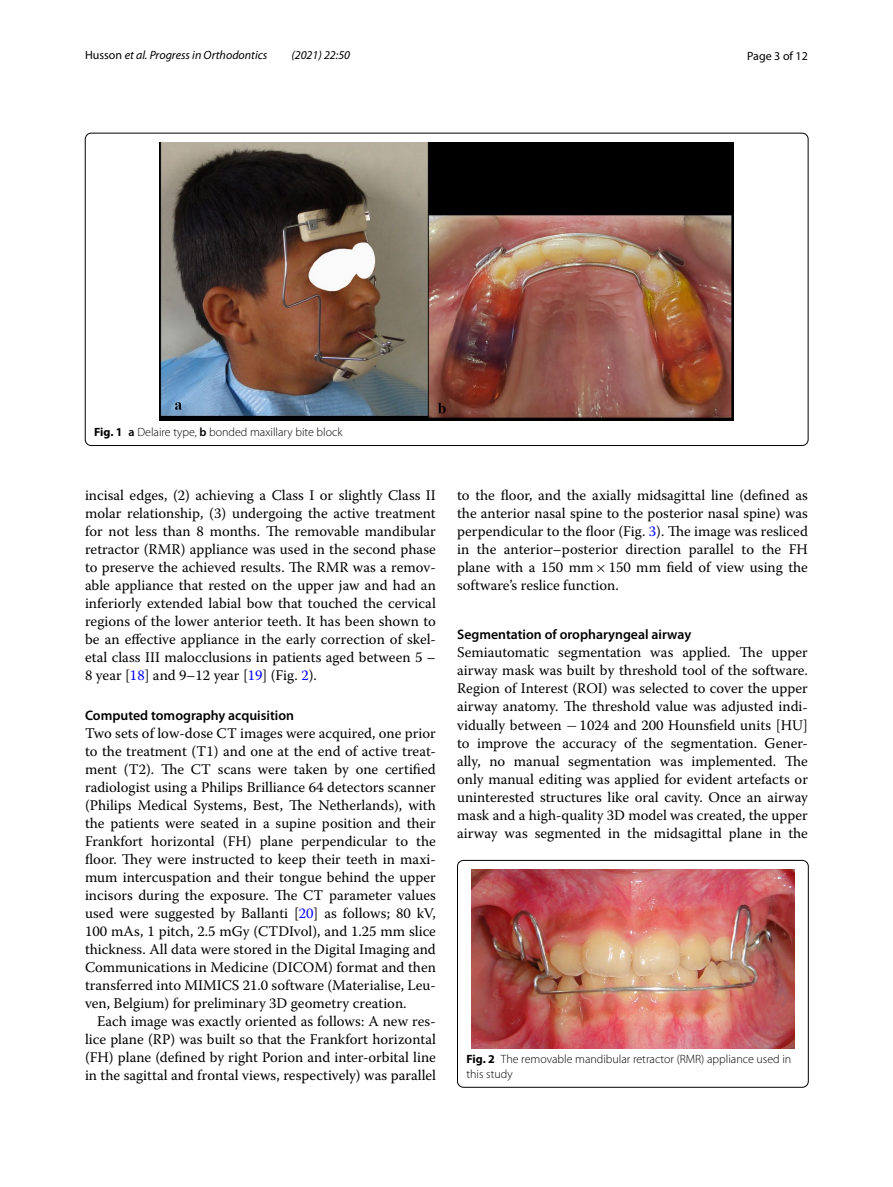
<style>
.page{position:relative;width:893px;height:1187px;background:#fff}
.page>*{position:absolute;margin:0;border:0;box-sizing:border-box;transform-origin:0 0}
.t1{font:14.7px/18px "Warnock Pro";color:#000;text-align:justify}
.t2{font:600 13.8px "Myriad Pro";color:#000}
.t3{font:300 12px/15px "Myriad Pro";color:#000}
.t4{font:italic 12px "Myriad Pro";color:#000}
.t5{font:12px "Myriad Pro";color:#000}
.s1{font-style:normal}
.s2{font-weight:700}
.s3{font-weight:600}
.s4{color:#00f}
.s5{font-family:"MTSY"}
</style>
<div class="page">
<img style="left:160px;top:142px;width:574px;height:278px">
<img style="left:471px;top:869px;width:323px;height:178px">
<div style="left:457px;top:860px;width:351px;height:227px;border:1px solid #000;border-radius:6px"></div>
<p class="t4" style="left:85px;top:48px;width:184px"><span class="s1">Husson</span> et al. Progress in Orthodontics</p>
<p class="t4" style="left:291px;top:48px;width:60px">(2021) 22:50</p>
<p class="t5" style="left:747px;top:48px;width:62px">Page 3 of 12</p>
<p class="t3" style="left:94px;top:424px;width:250px"><span class="s2">Fig. 1</span> <span class="s3">a</span> Delaire type, <span class="s3">b</span> bonded maxillary bite block</p>
<p class="t1" style="left:85px;top:486px;width:352px">incisal edges, (2) achieving a Class I or slightly Class II molar relationship, (3) undergoing the active treatment for not less than 8 months. The removable mandibular retractor (RMR) appliance was used in the second phase to preserve the achieved results. The RMR was a remov&shy;able appliance that rested on the upper jaw and had an inferiorly extended labial bow that touched the cervical regions of the lower anterior teeth. It has been shown to be an effective appliance in the early correction of skel&shy;etal class III malocclusions in patients aged between 5 – 8 year [<span class="s4">18</span>] and 9–12 year [<span class="s4">19</span>] (Fig. <span class="s4">2</span>).</p>
<p class="t2" style="left:85px;top:706px;width:211px">Computed tomography acquisition</p>
<p class="t1" style="left:85px;top:723px;width:352px">Two sets of low-dose CT images were acquired, one prior to the treatment (T1) and one at the end of active treat&shy;ment (T2). The CT scans were taken by one certified radiologist using a Philips Brilliance 64 detectors scanner (Philips Medical Systems, Best, The Netherlands), with the patients were seated in a supine position and their Frankfort horizontal (FH) plane perpendicular to the floor. They were instructed to keep their teeth in maxi&shy;mum intercuspation and their tongue behind the upper incisors during the exposure. The CT parameter values used were suggested by Ballanti [<span class="s4">20</span>] as follows; 80 kV, 100 mAs, 1 pitch, 2.5 mGy (CTDIvol), and 1.25 mm slice thickness. All data were stored in the Digital Imaging and Communications in Medicine (DICOM) format and then transferred into MIMICS 21.0 software (Materialise, Leu&shy;ven, Belgium) for preliminary 3D geometry creation.</p>
<p class="t1" style="left:85px;top:1011px;width:352px;text-indent:12px">Each image was exactly oriented as follows: A new res&shy;lice plane (RP) was built so that the Frankfort horizontal (FH) plane (defined by right Porion and inter-orbital line in the sagittal and frontal views, respectively) was parallel</p>
<p class="t1" style="left:457px;top:486px;width:352px">to the floor, and the axially midsagittal line (defined as the anterior nasal spine to the posterior nasal spine) was perpendicular to the floor (Fig. <span class="s4">3</span>). The image was resliced in the anterior–posterior direction parallel to the FH plane with a 150 mm<span class="s5">×</span>150 mm field of view using the software’s reslice function.</p>
<p class="t2" style="left:457px;top:626px;width:236px">Segmentation of oropharyngeal airway</p>
<p class="t1" style="left:457px;top:643px;width:352px">Semiautomatic segmentation was applied. The upper airway mask was built by threshold tool of the software.<br>Region of Interest (ROI) was selected to cover the upper airway anatomy. The threshold value was adjusted indi&shy;vidually between <span class="s5">−</span>1024 and 200 Hounsfield units [HU] to improve the accuracy of the segmentation. Gener&shy;ally, no manual segmentation was implemented. The only manual editing was applied for evident artefacts or uninterested structures like oral cavity. Once an airway mask and a high-quality 3D model was created, the upper airway was segmented in the midsagittal plane in the</p>
<p class="t3" style="left:466px;top:1051px;width:326px"><span class="s2">Fig. 2</span> The removable mandibular retractor (RMR) appliance used in this study</p>
</div>
